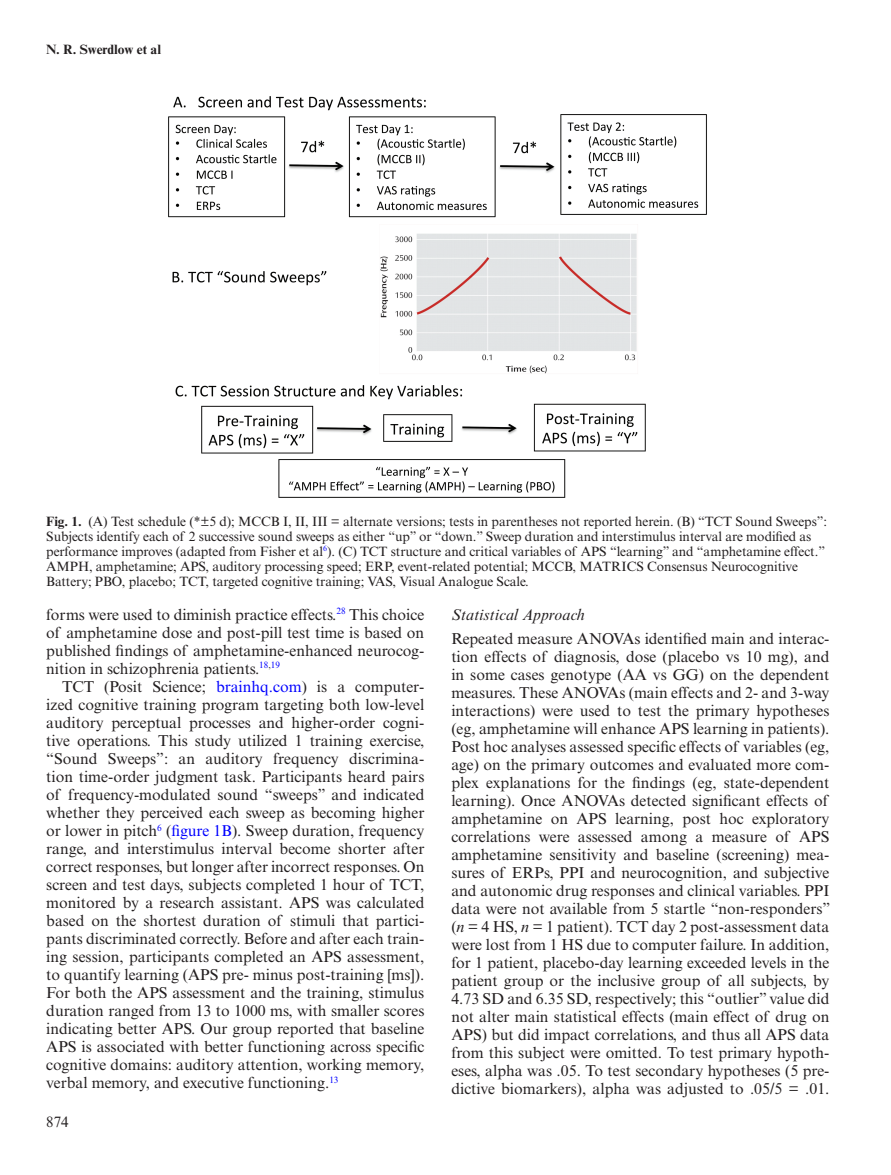
<style>
.page{position:relative;width:891px;height:1175px;background:#fff}
.page>*{position:absolute;margin:0;border:0;box-sizing:border-box;transform-origin:0 0}
.t1{font:15.75px/18px "Times New Roman MT Std";color:#231f20;text-align:justify}
.t2{font:italic 15.75px "Times New Roman MT Std";color:#231f20}
.t3{font:15px "Times New Roman MT Std";color:#231f20}
.t4{font:13.5px/15px "Times New Roman MT Std";letter-spacing:-.005em;color:#231f20}
.t5{font:700 13.5px "Times New Roman MT Std";color:#231f20}
.s1{font-weight:700}
.s2{color:#00f}
.s3{font-style:italic}
</style>
<div class="page">
<img style="left:168px;top:96px;width:539px;height:402px">
<p class="t5" style="left:46px;top:41px;width:116px">N. R. Swerdlow et al</p>
<p class="t4" style="left:46px;top:514px;width:782px"><span class="s1">Fig. 1.</span> (A) Test schedule (*±5 d); MCCB I, II, III = alternate versions; tests in parentheses not reported herein. (B) “TCT Sound Sweeps”:<br>Subjects identify each of 2 successive sound sweeps as either “up” or “down.” Sweep duration and interstimulus interval are modified as performance improves (adapted from Fisher et al<sup>6</sup>). (C) TCT structure and critical variables of APS “learning” and “amphetamine effect.” AMPH, amphetamine; APS, auditory processing speed; ERP, event-related potential; MCCB, MATRICS Consensus Neurocognitive Battery; PBO, placebo; TCT, targeted cognitive training; VAS, Visual Analogue Scale.</p>
<p class="t1" style="left:46px;top:605px;width:380px">forms were used to diminish practice effects.<sup>28</sup> This choice of amphetamine dose and post-pill test time is based on published findings of amphetamine-enhanced neurocog&shy;nition in schizophrenia patients.<sup>18</sup><sup>,</sup><sup>19</sup></p>
<p class="t1" style="left:46px;top:677px;width:380px;text-indent:16px">TCT (Posit Science; <span class="s2">brainhq.com</span>) is a computer&shy;ized cognitive training program targeting both low-level auditory perceptual processes and higher-order cogni&shy;tive operations. This study utilized 1 training exercise, “Sound Sweeps”: an auditory frequency discrimina&shy;tion time-order judgment task. Participants heard pairs of frequency-modulated sound “sweeps” and indicated whether they perceived each sweep as becoming higher or lower in pitch<sup>6</sup> (<span class="s2">figure 1B</span>). Sweep duration, frequency range, and interstimulus interval become shorter after correct responses, but longer after incorrect responses. On screen and test days, subjects completed 1 hour of TCT, monitored by a research assistant. APS was calculated based on the shortest duration of stimuli that partici&shy;pants discriminated correctly. Before and after each train&shy;ing session, participants completed an APS assessment, to quantify learning (APS pre- minus post-training [ms]).<br>For both the APS assessment and the training, stimulus duration ranged from 13 to 1000 ms, with smaller scores indicating better APS. Our group reported that baseline APS is associated with better functioning across specific cognitive domains: auditory attention, working memory, verbal memory, and executive functioning.<sup>13</sup></p>
<p class="t3" style="left:46px;top:1113px;width:24px">874</p>
<p class="t2" style="left:451px;top:605px;width:135px">Statistical Approach</p>
<p class="t1" style="left:451px;top:629px;width:380px;text-align:left">Repeated measure ANOVAs identified main and interac&shy;tion effects of diagnosis, dose (placebo vs 10 mg), and in some cases genotype (AA vs GG) on the dependent measures. These ANOVAs (main effects and 2- and 3-way interactions) were used to test the primary hypotheses (eg, amphetamine will enhance APS learning in patients).<br>Post hoc analyses assessed specific effects of variables (eg, age) on the primary outcomes and evaluated more com&shy;plex explanations for the findings (eg, state-dependent learning). Once ANOVAs detected significant effects of amphetamine on APS learning, post hoc exploratory correlations were assessed among a measure of APS amphetamine sensitivity and baseline (screening) mea&shy;sures of ERPs, PPI and neurocognition, and subjective and autonomic drug responses and clinical variables. PPI data were not available from 5 startle “non-responders” (<span class="s3">n</span> = 4 HS, <span class="s3">n</span> = 1 patient). TCT day 2 post-assessment data were lost from 1 HS due to computer failure. In addition, for 1 patient, placebo-day learning exceeded levels in the patient group or the inclusive group of all subjects, by 4.73 SD and 6.35 SD, respectively; this “outlier” value did not alter main statistical effects (main effect of drug on APS) but did impact correlations, and thus all APS data from this subject were omitted. To test primary hypoth&shy;eses, alpha was .05. To test secondary hypotheses (5 pre&shy;dictive biomarkers), alpha was adjusted to .05/5 = .01.</p>
</div>
